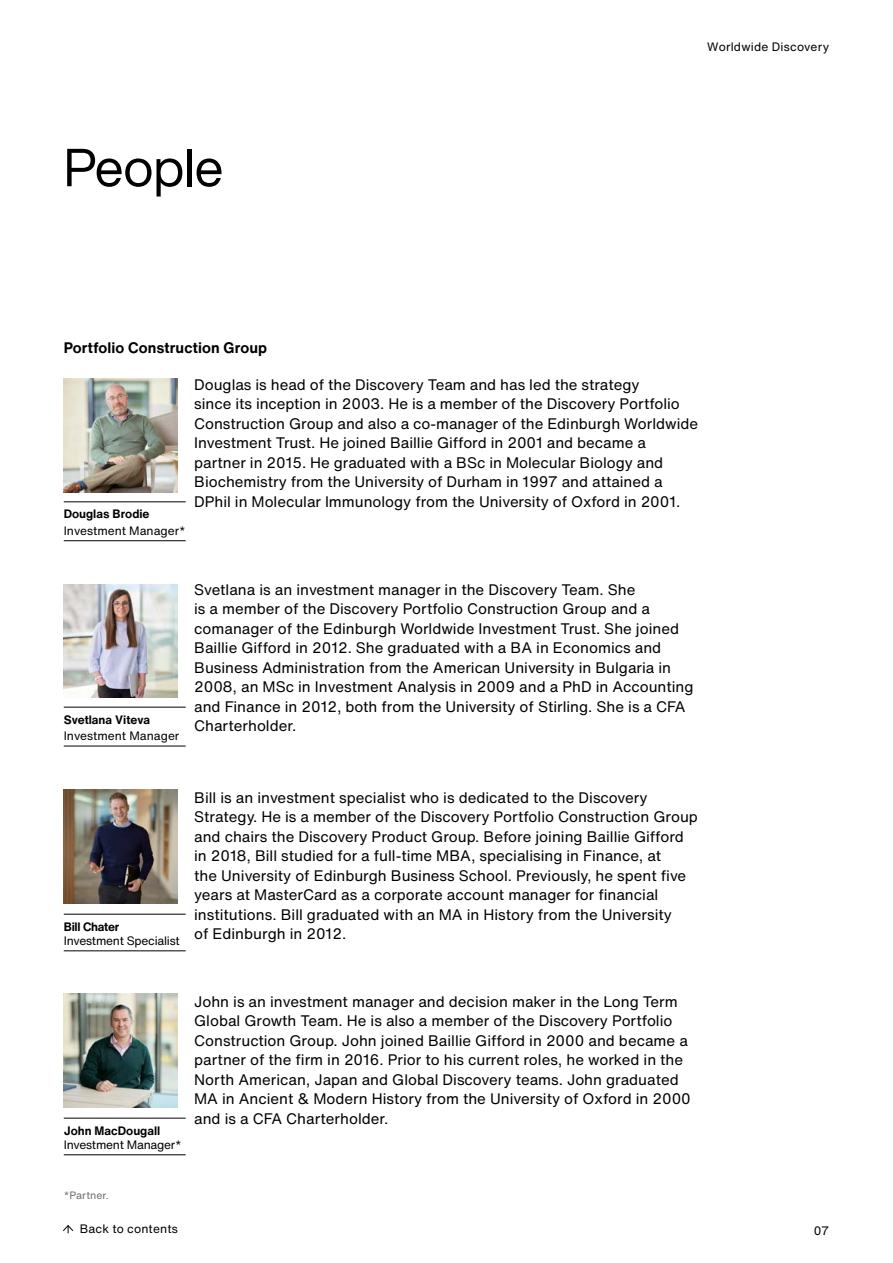
<style>
.page{position:relative;width:893px;height:1263px;background:#fff}
.page>*{position:absolute;margin:0;border:0;box-sizing:border-box;transform-origin:0 0}
.BG_HEADER_1{font:52.5px "Helvetica Now Display";color:#000}
.BG_BODY{font:15px/19.5px "Helvetica Now Text";color:#000}
.BG_SUBHEAD_1{font:700 15px "Helvetica Now Text";letter-spacing:.01em;color:#000}
.BG_LEFT_HEAD{font:12px "Helvetica Now Text";letter-spacing:-.005em;color:#000}
.BG_BIOGRAPHIES_NAME{font:12px "Helvetica Now Text";color:#000}
.BG_BIOGRAPHIES_NAME-2{font:700 12px "Helvetica Now Text";color:#000}
.BG_LEFT_HEAD-2{font:12px "Helvetica Now Text";letter-spacing:.015em;color:#000}
.BG_LEFT_HEAD-3{font:12px "Helvetica Now Text";letter-spacing:.02em;color:#000}
.BG_LEFT_HEAD-4{font:700 12px "Helvetica Now Text";color:#000}
.BG_LEFT_HEAD-5{font:700 12px "Helvetica Now Text";letter-spacing:-.02em;color:#000}
.t1{font:12px "Helvetica Now Display";color:#000}
.BG_SOURCE{font:10.5px "Helvetica Now Text";color:#6d6e71}
</style>
<div class="page">
<img style="left:63px;top:378px;width:123px;height:856px">
<p class="BG_HEADER_1" style="left:64px;top:132px;width:161px">People</p>
<p class="BG_LEFT_HEAD-2" style="left:779px;top:39px;width:51px">Strategy</p>
<p class="BG_LEFT_HEAD-3" style="left:707px;top:39px;width:116px">Worldwide Discover</p>
<p class="BG_SUBHEAD_1" style="left:64px;top:338px;width:205px">Portfolio Construction Group</p>
<p class="BG_BIOGRAPHIES_NAME-2" style="left:64px;top:506px;width:87px">Douglas Brodie</p>
<p class="BG_BIOGRAPHIES_NAME" style="left:64px;top:522px;width:123px">Investment Manager*</p>
<p class="BG_BODY" style="left:194px;top:374px;width:505px">Douglas is head of the Discovery Team and has led the strategy<br>since its inception in 2003. He is a member of the Discovery Portfolio Construction Group and also a co-manager of the Edinburgh Worldwide Investment Trust. He joined Baillie Gifford in 2001 and became a partner in 2015. He graduated with a BSc in Molecular Biology and Biochemistry from the University of Durham in 1997 and attained a DPhil in Molecular Immunology from the University of Oxford in 2001.</p>
<p class="BG_BIOGRAPHIES_NAME-2" style="left:64px;top:711px;width:88px">Svetlana Viteva</p>
<p class="BG_BIOGRAPHIES_NAME" style="left:64px;top:728px;width:117px">Investment Manager</p>
<p class="BG_BODY" style="left:194px;top:580px;width:501px">Svetlana is an investment manager in the Discovery Team. She<br>is a member of the Discovery Portfolio Construction Group and a comanager of the Edinburgh Worldwide Investment Trust. She joined Baillie Gifford in 2012. She graduated with a BA in Economics and Business Administration from the American University in Bulgaria in 2008, an MSc in Investment Analysis in 2009 and a PhD in Accounting and Finance in 2012, both from the University of Stirling. She is a CFA Charterholder.</p>
<p class="BG_LEFT_HEAD-5" style="left:64px;top:918px;width:57px">Bill Chater</p>
<p class="BG_LEFT_HEAD" style="left:64px;top:932px;width:117px">Investment Specialist</p>
<p class="BG_BODY" style="left:194px;top:788px;width:505px">Bill is an investment specialist who is dedicated to the Discovery Strategy. He is a member of the Discovery Portfolio Construction Group and chairs the Discovery Product Group. Before joining Baillie Gifford in 2018, Bill studied for a full-time MBA, specialising in Finance, at<br>the University of Edinburgh Business School. Previously, he spent five years at MasterCard as a corporate account manager for financial institutions. Bill graduated with an MA in History from the University<br>of Edinburgh in 2012.</p>
<p class="BG_LEFT_HEAD-4" style="left:64px;top:1122px;width:98px">John MacDougall</p>
<p class="BG_LEFT_HEAD" style="left:64px;top:1136px;width:119px">Investment Manager*</p>
<p class="BG_BODY" style="left:194px;top:992px;width:498px">John is an investment manager and decision maker in the Long Term Global Growth Team. He is also a member of the Discovery Portfolio Construction Group. John joined Baillie Gifford in 2000 and became a partner of the firm in 2016. Prior to his current roles, he worked in the North American, Japan and Global Discovery teams. John graduated MA in Ancient &amp; Modern History from the University of Oxford in 2000 and is a CFA Charterholder.</p>
<p class="BG_SOURCE" style="left:64px;top:1188px;width:46px">*Partner.</p>
<p class="BG_LEFT_HEAD-2" style="left:80px;top:1221px;width:100px">Back to contents</p>
<p class="t1" style="left:816px;top:1223px;width:14px">07</p>
<p class="BG_LEFT_HEAD" style="left:814px;top:1223px;width:17px">07</p>
</div>
